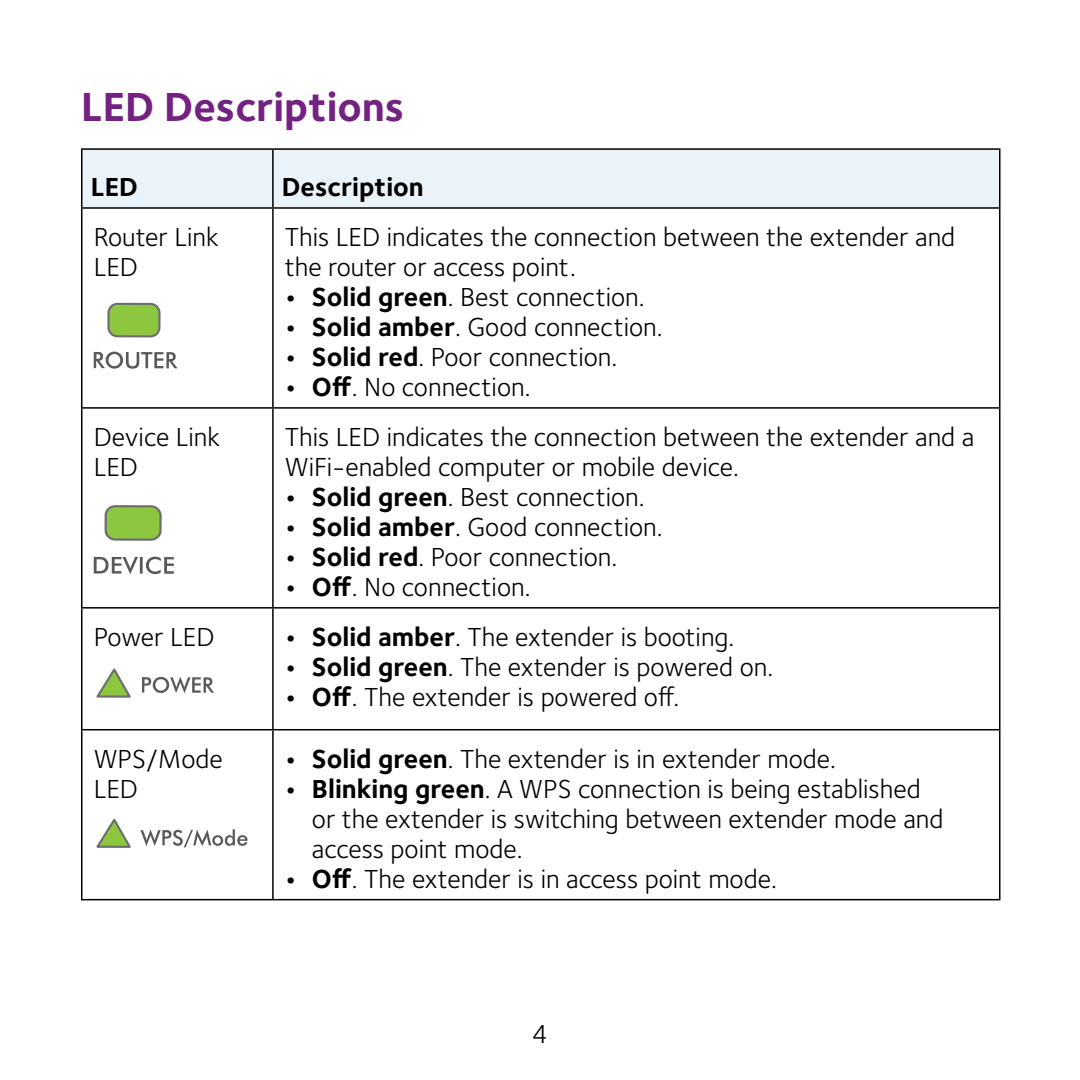
<style>
.page{position:relative;width:1080px;height:1080px;background:#fff}
.page>*{position:absolute;margin:0;border:0;box-sizing:border-box;transform-origin:0 0}
.t1{font:700 42px "Foundry Sterling";color:#742282}
.t2{font:27px/30px "Foundry Sterling";color:#000}
.t3{font:700 27px "Foundry Sterling";color:#000}
.s1{font-weight:700}
</style>
<div class="page">
<div style="left:82px;top:150px;width:917px;height:57px;background:#eaf3fa"></div>
<hr style="left:81px;top:148px;width:192px;height:2px;background:#000">
<hr style="left:81px;top:150px;width:1px;height:57px;background:#000">
<hr style="left:273px;top:148px;width:727px;height:2px;background:#000">
<hr style="left:272px;top:150px;width:2px;height:57px;background:#000">
<hr style="left:999px;top:150px;width:1px;height:57px;background:#000">
<hr style="left:81px;top:207px;width:192px;height:2px;background:#000">
<hr style="left:81px;top:209px;width:1px;height:198px;background:#000">
<hr style="left:273px;top:207px;width:727px;height:2px;background:#000">
<hr style="left:272px;top:209px;width:2px;height:198px;background:#000">
<hr style="left:999px;top:209px;width:1px;height:198px;background:#000">
<hr style="left:81px;top:407px;width:192px;height:2px;background:#000">
<hr style="left:81px;top:409px;width:1px;height:198px;background:#000">
<hr style="left:273px;top:407px;width:727px;height:2px;background:#000">
<hr style="left:272px;top:409px;width:2px;height:198px;background:#000">
<hr style="left:999px;top:409px;width:1px;height:198px;background:#000">
<hr style="left:81px;top:607px;width:192px;height:2px;background:#000">
<hr style="left:81px;top:609px;width:1px;height:120px;background:#000">
<hr style="left:273px;top:607px;width:727px;height:2px;background:#000">
<hr style="left:272px;top:609px;width:2px;height:120px;background:#000">
<hr style="left:999px;top:609px;width:1px;height:120px;background:#000">
<hr style="left:81px;top:729px;width:192px;height:1px;background:#000">
<hr style="left:81px;top:730px;width:1px;height:169px;background:#000">
<hr style="left:273px;top:729px;width:727px;height:1px;background:#000">
<hr style="left:272px;top:730px;width:2px;height:169px;background:#000">
<hr style="left:999px;top:730px;width:1px;height:169px;background:#000">
<hr style="left:81px;top:899px;width:192px;height:1px;background:#000">
<hr style="left:273px;top:899px;width:727px;height:1px;background:#000">
<svg style="left:94px;top:352px;width:84px;height:17px"></svg>
<div style="left:108px;top:304px;width:51px;height:32px;background:#8dc63f;border-radius:9px"></div>
<div style="left:107px;top:303px;width:54px;height:34px;border:2px solid #6d6e71;border-radius:9px"></div>
<div style="left:106px;top:506px;width:55px;height:34px;background:#8dc63f;border-radius:9px"></div>
<div style="left:105px;top:505px;width:57px;height:36px;border:2px solid #6d6e71;border-radius:9px"></div>
<svg style="left:94px;top:557px;width:44px;height:17px"></svg>
<hr style="left:140px;top:557px;width:3px;height:17px;background:#58595b">
<svg style="left:146px;top:557px;width:28px;height:17px"></svg>
<svg style="left:142px;top:677px;width:72px;height:16px"></svg>
<svg style="left:96px;top:668px;width:35px;height:30px"></svg>
<svg style="left:140px;top:829px;width:108px;height:18px"></svg>
<svg style="left:96px;top:818px;width:35px;height:30px"></svg>
<h1 class="t1" style="left:81px;top:82px;width:325px">LED Descriptions</h1>
<p class="t3" style="left:91px;top:171px;width:49px">LED</p>
<p class="t3" style="left:282px;top:171px;width:143px">Description</p>
<p class="t2" style="left:94px;top:222px;width:127px">Router Link<br>LED</p>
<p class="t2" style="left:285px;top:222px;width:672px">This LED indicates the connection between the extender and the router or access point.</p>
<p class="t2" style="left:285px;top:282px;width:361px"><span class="s1">• Solid green</span>. Best connection.</p>
<p class="t2" style="left:285px;top:312px;width:379px"><span class="s1">• Solid amber</span>. Good connection.</p>
<p class="t2" style="left:285px;top:342px;width:334px"><span class="s1">• Solid red</span>. Poor connection.</p>
<p class="t2" style="left:285px;top:372px;width:247px"><span class="s1">• Off</span>. No connection.</p>
<p class="t2" style="left:94px;top:422px;width:128px">Device Link<br>LED</p>
<p class="t2" style="left:285px;top:422px;width:691px">This LED indicates the connection between the extender and a<br>WiFi-enabled computer or mobile device.</p>
<p class="t2" style="left:285px;top:482px;width:361px"><span class="s1">• Solid green</span>. Best connection.</p>
<p class="t2" style="left:285px;top:512px;width:379px"><span class="s1">• Solid amber</span>. Good connection.</p>
<p class="t2" style="left:285px;top:542px;width:334px"><span class="s1">• Solid red</span>. Poor connection.</p>
<p class="t2" style="left:285px;top:572px;width:247px"><span class="s1">• Off</span>. No connection.</p>
<p class="t2" style="left:94px;top:622px;width:122px">Power LED</p>
<p class="t2" style="left:285px;top:622px;width:451px"><span class="s1">• Solid amber</span>. The extender is booting.</p>
<p class="t2" style="left:285px;top:652px;width:490px"><span class="s1">• Solid green</span>. The extender is powered on.</p>
<p class="t2" style="left:285px;top:682px;width:396px"><span class="s1">• Off</span>. The extender is powered off.</p>
<p class="t2" style="left:94px;top:744px;width:131px">WPS/Mode<br>LED</p>
<p class="t2" style="left:285px;top:744px;width:553px"><span class="s1">• Solid green</span>. The extender is in extender mode.</p>
<p class="t2" style="left:312px;top:774px;width:633px;text-indent:-27px"><span class="s1">• Blinking green</span>. A WPS connection is being established or the extender is switching between extender mode and access point mode.</p>
<p class="t2" style="left:285px;top:864px;width:494px"><span class="s1">• Off</span>. The extender is in access point mode.</p>
<p class="t2" style="left:532px;top:1019px;width:18px">4</p>
</div>
